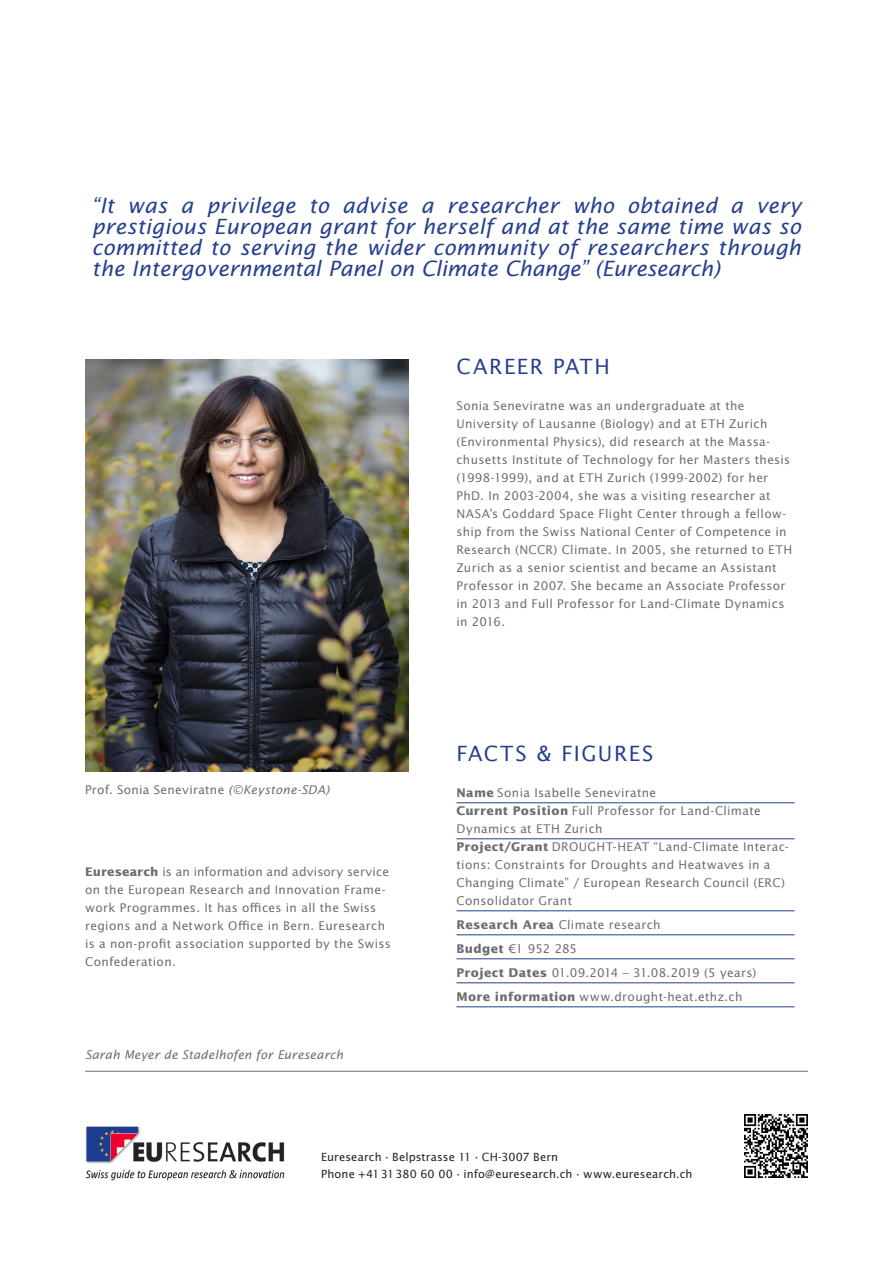
<style>
.page{position:relative;width:893px;height:1263px;background:#fff}
.page>*{position:absolute;margin:0;border:0;box-sizing:border-box;transform-origin:0 0}
.t1{font:italic 21px/21px "Lucida Sans Std";letter-spacing:-.01em;color:#253f8e;text-align:justify}
.t2{font:21px "Lucida Sans Std";letter-spacing:.075em;color:#253f8e}
.t3{font:12px/18px "Lucida Sans Std";letter-spacing:.025em;color:#6c6d70}
.t4{font:12px "Lucida Sans Std";color:#6c6d70}
.t5{font:italic 12px "Lucida Sans Std";letter-spacing:.015em;color:#6c6d70}
._03_Lauftext{font:11.25px/17.2px "Lucida Sans Std";letter-spacing:.005em;color:#231f20}
.s1{font-style:italic}
.s2{font-weight:700}
</style>
<div class="page">
<img style="left:85px;top:1126px;width:200px;height:54px">
<img style="left:745px;top:1114px;width:63px;height:64px">
<hr style="left:456px;top:802px;width:338px;height:1px;background:#253f8e">
<hr style="left:456px;top:838px;width:338px;height:1px;background:#253f8e">
<hr style="left:456px;top:910px;width:338px;height:1px;background:#253f8e">
<hr style="left:456px;top:934px;width:338px;height:1px;background:#253f8e">
<hr style="left:456px;top:958px;width:338px;height:1px;background:#253f8e">
<hr style="left:456px;top:982px;width:338px;height:1px;background:#253f8e">
<hr style="left:456px;top:1006px;width:338px;height:1px;background:#253f8e">
<hr style="left:85px;top:1071px;width:723px;height:1px;background:#6c6d70">
<img style="left:85px;top:359px;width:323px;height:413px">
<p class="t1" style="left:92px;top:195px;width:710px">“It was a privilege to advise a researcher who obtained a very prestigious European grant for herself and at the same time was so committed to serving the wider community of researchers through the Intergovernmental Panel on Climate Change” (Euresearch)</p>
<p class="t3" style="left:85px;top:781px;width:246px">Prof. Sonia Seneviratne <span class="s1">(©Keystone-SDA)</span></p>
<p class="t3" style="left:85px;top:863px;width:307px"><span class="s2">Euresearch</span> is an information and advisory service on the European Research and Innovation Frame&shy;work Programmes. It has offices in all the Swiss regions and a Network Office in Bern. Euresearch is a non-profit association supported by the Swiss Confederation.</p>
<p class="t5" style="left:85px;top:1048px;width:260px">Sarah Meyer de Stadelhofen for Euresearch</p>
<p class="t2" style="left:456px;top:355px;width:155px">CAREER PATH</p>
<p class="t3" style="left:456px;top:396px;width:337px">Sonia Seneviratne was an undergraduate at the University of Lausanne (Biology) and at ETH Zurich (Environmental Physics), did research at the Massa&shy;chusetts Institute of Technology for her Masters thesis (1998-1999), and at ETH Zurich (1999-2002) for her PhD. In 2003-2004, she was a visiting researcher at NASA’s Goddard Space Flight Center through a fellow&shy;ship from the Swiss National Center of Competence in Research (NCCR) Climate. In 2005, she returned to ETH Zurich as a senior scientist and became an Assistant Professor in 2007. She became an Associate Professor in 2013 and Full Professor for Land-Climate Dynamics in 2016.</p>
<p class="t2" style="left:456px;top:742px;width:199px">FACTS &amp; FIGURES</p>
<p class="t3" style="left:456px;top:783px;width:201px"><span class="s2">Name</span> Sonia Isabelle Seneviratne</p>
<p class="t3" style="left:456px;top:801px;width:306px"><span class="s2">Current Position</span> Full Professor for Land-Climate<br>Dynamics at ETH Zurich</p>
<p class="t3" style="left:456px;top:837px;width:334px"><span class="s2">Project/Grant</span> DROUGHT-HEAT “Land-Climate Interac&shy;tions: Constraints for Droughts and Heatwaves in a Changing Climate” / European Research Council (ERC)<br>Consolidator Grant</p>
<p class="t3" style="left:456px;top:915px;width:206px"><span class="s2">Research Area</span> Climate research</p>
<p class="t3" style="left:456px;top:939px;width:122px"><span class="s2">Budget</span> €1 952 285</p>
<p class="t4" style="left:456px;top:965px;width:301px"><span class="s2">Project Dates</span> 01.09.2014 – 31.08.2019 (5 years)</p>
<p class="t3" style="left:456px;top:987px;width:287px"><span class="s2">More information</span> www.drought-heat.ethz.ch</p>
<p class="_03_Lauftext" style="left:321px;top:1148px;width:373px">Euresearch · Belpstrasse 11 · CH-3007 Bern<br>Phone +4131380 60 00 · info@euresearch.ch · www.euresearch.ch</p>
</div>
